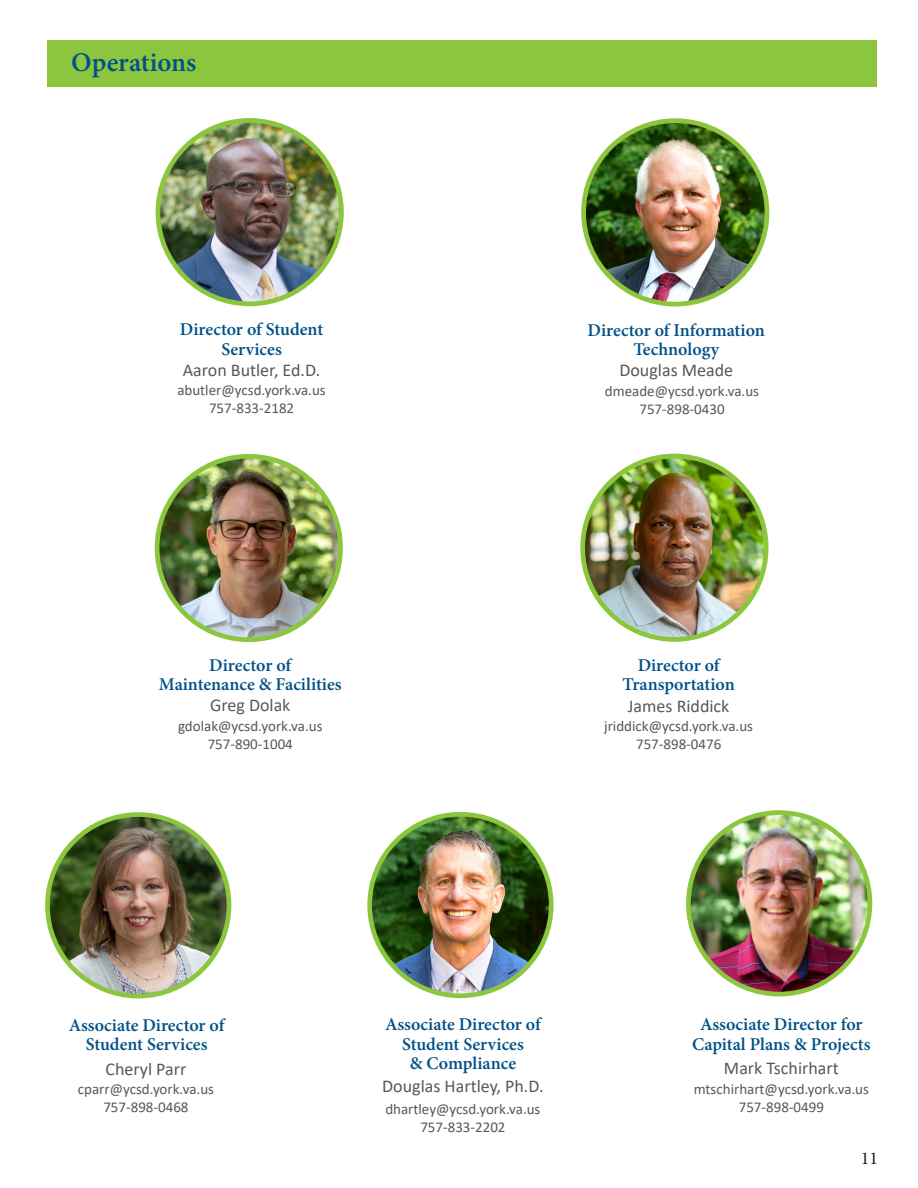
<style>
.page{position:relative;width:918px;height:1188px;background:#fff}
.page>*{position:absolute;margin:0;border:0;box-sizing:border-box;transform-origin:0 0}
.Paragraph_Header{font:600 27px "Minion Pro";color:#005187}
.t1{font:600 18px/19.5px "Minion Pro";color:#005187;text-align:center}
.t2{font:18px "Calibri";color:#57585a}
.t3{font:18px "Minion Pro";color:#231f20}
.t4{font:15px "Calibri";color:#57585a}
</style>
<div class="page">
<div style="left:581px;top:118px;width:188px;height:188px;background:#8bc63e;border-radius:50%"></div>
<img style="left:586px;top:123px;width:179px;height:179px;border-radius:89px">
<div style="left:45px;top:812px;width:186px;height:186px;background:#8bc63e;border-radius:50%"></div>
<img style="left:50px;top:817px;width:177px;height:177px;border-radius:88px">
<svg style="left:367px;top:812px;width:187px;height:186px;fill:#8bc63e"></svg>
<img style="left:372px;top:817px;width:177px;height:176px;border-radius:88px">
<div style="left:156px;top:118px;width:188px;height:188px;background:#8bc63e;border-radius:50%"></div>
<img style="left:160px;top:123px;width:179px;height:178px;border-radius:89px">
<div style="left:155px;top:454px;width:188px;height:188px;background:#8bc63e;border-radius:50%"></div>
<img style="left:159px;top:459px;width:179px;height:178px;border-radius:89px">
<div style="left:686px;top:810px;width:186px;height:186px;background:#8bc63e;border-radius:50%"></div>
<img style="left:691px;top:815px;width:177px;height:177px;border-radius:88px">
<div style="left:580px;top:454px;width:189px;height:188px;background:#8bc63e;border-radius:50%"></div>
<img style="left:585px;top:458px;width:179px;height:179px;border-radius:89px">
<div style="left:47px;top:40px;width:830px;height:47px;background:#8bc63e"></div>
<p class="Paragraph_Header" style="left:71px;top:44px;width:127px">Operations</p>
<p class="t1" style="left:180px;top:320px;width:145px">Director of Student</p>
<p class="t1" style="left:221px;top:339px;width:62px">Services</p>
<p class="t2" style="left:183px;top:357px;width:139px">Aaron Butler, Ed.D.</p>
<p class="t4" style="left:177px;top:380px;width:150px">abutler@ycsd.york.va.us</p>
<p class="t4" style="left:209px;top:398px;width:87px">757-833-2182</p>
<p class="t1" style="left:209px;top:655px;width:84px">Director of</p>
<p class="t1" style="left:159px;top:675px;width:184px">Maintenance &amp; Facilities</p>
<p class="t2" style="left:210px;top:693px;width:82px">Greg Dolak</p>
<p class="t4" style="left:178px;top:715px;width:146px">gdolak@ycsd.york.va.us</p>
<p class="t4" style="left:208px;top:733px;width:87px">757-890-1004</p>
<p class="t1" style="left:588px;top:320px;width:179px">Director of Information</p>
<p class="t1" style="left:633px;top:339px;width:87px">Technology</p>
<p class="t2" style="left:619px;top:358px;width:115px">Douglas Meade</p>
<p class="t4" style="left:605px;top:380px;width:156px">dmeade@ycsd.york.va.us</p>
<p class="t4" style="left:639px;top:398px;width:87px">757-898-0430</p>
<p class="t1" style="left:638px;top:655px;width:84px">Director of</p>
<p class="t1" style="left:623px;top:674px;width:114px">Transportation</p>
<p class="t2" style="left:628px;top:693px;width:103px">James Riddick</p>
<p class="t4" style="left:604px;top:716px;width:151px">jriddick@ycsd.york.va.us</p>
<p class="t4" style="left:636px;top:734px;width:87px">757-898-0476</p>
<p class="t1" style="left:69px;top:1015px;width:157px">Associate Director of</p>
<p class="t1" style="left:86px;top:1035px;width:123px">Student Services</p>
<p class="t2" style="left:106px;top:1056px;width:82px">Cheryl Parr</p>
<p class="t4" style="left:78px;top:1079px;width:138px">cparr@ycsd.york.va.us</p>
<p class="t4" style="left:103px;top:1097px;width:87px">757-898-0468</p>
<p class="t1" style="left:385px;top:1015px;width:157px">Associate Director of<br>Student Services</p>
<p class="t1" style="left:410px;top:1054px;width:108px">&amp; Compliance</p>
<p class="t2" style="left:382px;top:1074px;width:163px">Douglas Hartley, Ph.D.</p>
<p class="t4" style="left:385px;top:1098px;width:157px">dhartley@ycsd.york.va.us</p>
<p class="t4" style="left:420px;top:1116px;width:87px">757-833-2202</p>
<p class="t1" style="left:700px;top:1015px;width:164px">Associate Director for</p>
<p class="t1" style="left:692px;top:1034px;width:180px">Capital Plans &amp; Projects</p>
<p class="t2" style="left:724px;top:1056px;width:116px">Mark Tschirhart</p>
<p class="t4" style="left:694px;top:1078px;width:177px">mtschirhart@ycsd.york.va.us</p>
<p class="t4" style="left:739px;top:1096px;width:87px">757-898-0499</p>
<p class="t3" style="left:861px;top:1146px;width:19px">11</p>
</div>
